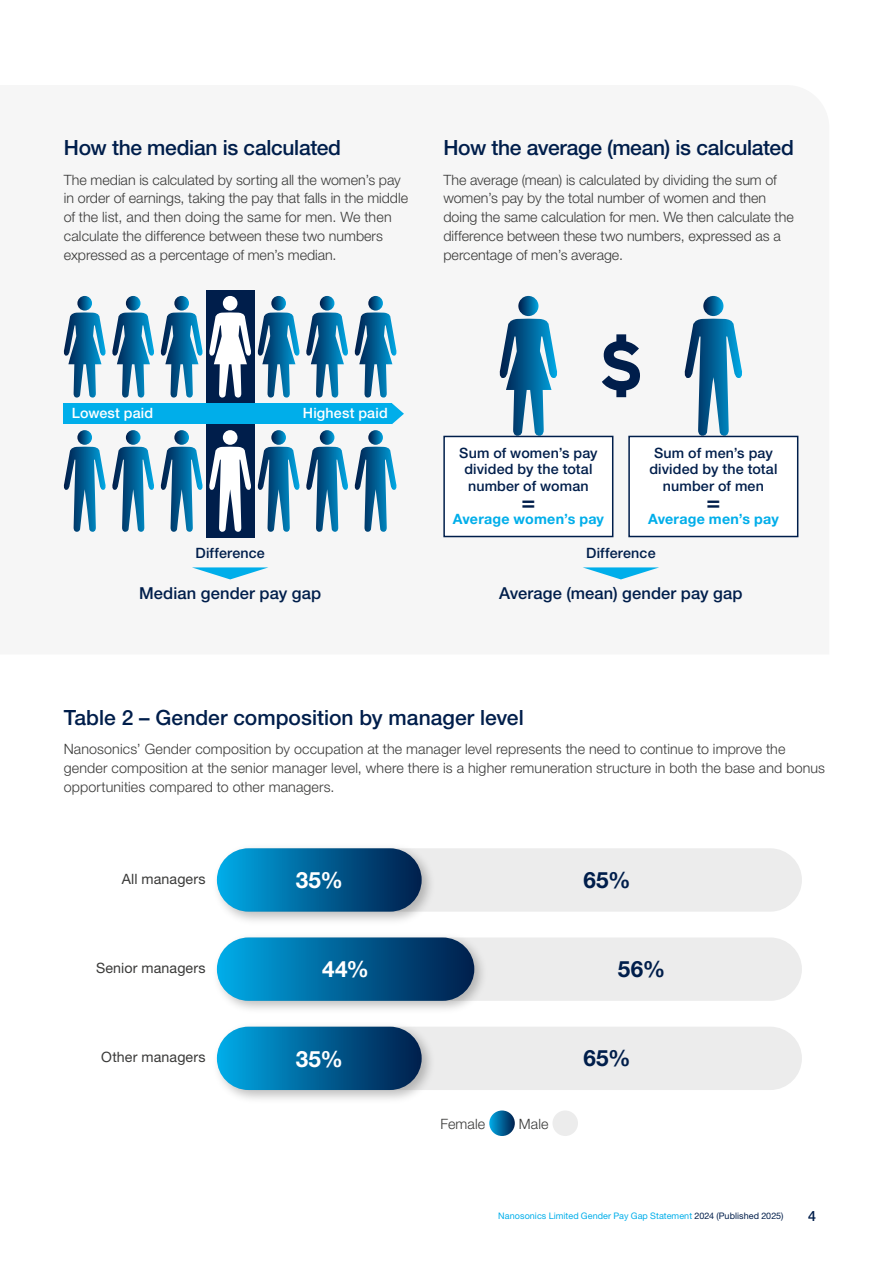
<style>
.page{position:relative;width:893px;height:1263px;background:#fff}
.page>*{position:absolute;margin:0;border:0;box-sizing:border-box;transform-origin:0 0}
.t1{font:500 23.25px "Helvetica Neue LT Pro";color:#001e4b}
.t2{font:700 22.5px "Helvetica Neue LT Pro";color:#fff}
.t3{font:700 22.5px "Helvetica Neue LT Pro";color:#001e4b}
.t4{font:500 21px "Helvetica Neue LT Pro";letter-spacing:-.01em;color:#001e4b}
.t5{font:500 16.5px "Helvetica Neue LT Pro";letter-spacing:.005em;color:#001e4b}
.t6{font:300 14.25px/18.8px "Helvetica Neue LT Pro";color:#3a3a39}
.t7{font:500 14.25px/16.5px "Helvetica Neue LT Pro";letter-spacing:.01em;color:#001e4b;text-align:center}
.t8{font:14.25px "Helvetica Neue LT Pro";letter-spacing:.01em;color:#3a3a39}
.t9{font:700 14.25px "Helvetica Neue LT Pro";letter-spacing:.015em;color:#00aeea}
.t10{font:500 14.25px "Helvetica Neue LT Pro";letter-spacing:.01em;color:#fff}
.t11{font:9px "Helvetica Neue LT Pro";letter-spacing:.005em;color:#00aeea}
.s1{color:#001e4b}
</style>
<div class="page">
<svg style="left:489px;top:1110px;width:26px;height:26px"></svg>
<div style="left:552px;top:1110px;width:26px;height:26px;background:#ececec;border-radius:50%"></div>
<div style="left:217px;top:848px;width:585px;height:64px;background:#ececec;border-radius:32px"></div>
<div style="left:217px;top:937px;width:585px;height:64px;background:#ececec;border-radius:32px"></div>
<div style="left:217px;top:1027px;width:585px;height:63px;background:#ececec;border-radius:32px"></div>
<div style="left:217px;top:848px;width:205px;height:64px;background:linear-gradient(to right,#01a9e6,#031e4a);border-radius:32px"></div>
<img style="left:216px;top:1026px;width:215px;height:74px">
<div style="left:217px;top:1027px;width:205px;height:63px;background:linear-gradient(to right,#00aae6,#021c49);border-radius:32px"></div>
<img style="left:216px;top:938px;width:267px;height:72px">
<div style="left:217px;top:937px;width:257px;height:64px;background:linear-gradient(to right,#01aae7,#001c49);border-radius:32px"></div>
<div style="left:206px;top:290px;width:48px;height:113px;background:#001e4b"></div>
<div style="left:206px;top:424px;width:48px;height:113px;background:#001e4b"></div>
<svg style="left:368px;top:430px;width:15px;height:15px"></svg>
<svg style="left:77px;top:430px;width:15px;height:15px"></svg>
<svg style="left:126px;top:430px;width:15px;height:15px"></svg>
<svg style="left:174px;top:430px;width:15px;height:15px"></svg>
<div style="left:223px;top:430px;width:14px;height:15px;background:#fff;border-radius:50%"></div>
<svg style="left:271px;top:430px;width:15px;height:15px"></svg>
<svg style="left:63px;top:447px;width:334px;height:85px"></svg>
<svg style="left:320px;top:430px;width:14px;height:15px"></svg>
<svg style="left:77px;top:296px;width:15px;height:15px"></svg>
<svg style="left:126px;top:296px;width:15px;height:15px"></svg>
<svg style="left:174px;top:296px;width:15px;height:15px"></svg>
<div style="left:223px;top:296px;width:14px;height:15px;background:#fff;border-radius:50%"></div>
<svg style="left:271px;top:296px;width:15px;height:15px"></svg>
<svg style="left:320px;top:296px;width:14px;height:15px"></svg>
<svg style="left:368px;top:296px;width:15px;height:15px"></svg>
<svg style="left:63px;top:312px;width:341px;height:112px"></svg>
<svg style="left:192px;top:567px;width:76px;height:12px"></svg>
<svg style="left:583px;top:567px;width:76px;height:12px"></svg>
<div style="left:64px;top:403px;width:328px;height:21px;background:#00aeea"></div>
<svg style="left:602px;top:334px;width:38px;height:63px"></svg>
<svg style="left:498px;top:319px;width:61px;height:117px"></svg>
<div style="left:518px;top:296px;width:20px;height:20px;background:linear-gradient(to right,#0e234d,#0093ce);border-radius:10px"></div>
<div style="left:443px;top:436px;width:170px;height:101px;background:#fff;border:2px solid #001e4b"></div>
<svg style="left:683px;top:319px;width:60px;height:117px"></svg>
<div style="left:703px;top:296px;width:20px;height:20px;background:linear-gradient(to right,#0d234d,#0093ce);border-radius:10px"></div>
<div style="left:628px;top:436px;width:170px;height:101px;background:#fff;border:2px solid #001e4b"></div>
<h3 class="t4" style="left:64px;top:135px;width:279px">How the median is calculated</h3>
<p class="t6" style="left:64px;top:170px;width:346px">The median is calculated by sorting all the women’s pay in order of earnings, taking the pay that falls in the middle of the list, and then doing the same for men. We then calculate the difference between these two numbers expressed as a percentage of men’s median.</p>
<h3 class="t4" style="left:443px;top:135px;width:352px">How the average (mean) is calculated</h3>
<p class="t6" style="left:443px;top:170px;width:352px">The average (mean) is calculated by dividing the sum of women’s pay by the total number of women and then doing the same calculation for men. We then calculate the difference between these two numbers, expressed as a percentage of men’s average.</p>
<p class="t10" style="left:72px;top:405px;width:83px">Lowest paid</p>
<p class="t10" style="left:303px;top:405px;width:86px">Highest paid</p>
<p class="t7" style="left:459px;top:444px;width:140px">Sum of women’s pay divided by the total number of woman</p>
<h1 class="t1" style="left:521px;top:488px;width:15px">=</h1>
<p class="t9" style="left:453px;top:510px;width:153px">Average women’s pay</p>
<p class="t7" style="left:649px;top:444px;width:130px">Sum of men’s pay divided by the total number of men</p>
<p class="t9" style="left:648px;top:510px;width:132px">Average men’s pay</p>
<h1 class="t1" style="left:706px;top:488px;width:15px">=</h1>
<p class="t7" style="left:195px;top:545px;width:71px">Difference</p>
<p class="t7" style="left:586px;top:545px;width:71px">Difference</p>
<p class="t5" style="left:139px;top:583px;width:184px">Median gender pay gap</p>
<p class="t5" style="left:499px;top:583px;width:245px">Average (mean) gender pay gap</p>
<h3 class="t4" style="left:64px;top:705px;width:461px">Table 2 – Gender composition by manager level</h3>
<p class="t6" style="left:64px;top:739px;width:763px">Nanosonics’ Gender composition by occupation at the manager level represents the need to continue to improve the gender composition at the senior manager level, where there is a higher remuneration structure in both the base and bonus opportunities compared to other managers.</p>
<p class="t8" style="left:122px;top:870px;width:85px">All managers</p>
<h2 class="t2" style="left:296px;top:866px;width:49px">35%</h2>
<h2 class="t3" style="left:583px;top:866px;width:49px">65%</h2>
<p class="t8" style="left:96px;top:959px;width:111px">Senior managers</p>
<h2 class="t2" style="left:322px;top:955px;width:48px">44%</h2>
<h2 class="t3" style="left:618px;top:955px;width:49px">56%</h2>
<p class="t8" style="left:101px;top:1048px;width:106px">Other managers</p>
<h2 class="t2" style="left:296px;top:1045px;width:49px">35%</h2>
<h2 class="t3" style="left:583px;top:1044px;width:49px">65%</h2>
<p class="t6" style="left:440px;top:1114px;width:46px">Female</p>
<p class="t6" style="left:519px;top:1114px;width:31px">Male</p>
<p class="t11" style="left:498px;top:1211px;width:287px">Nanosonics Limited Gender Pay Gap Statement <span class="s1">2024 (Published 2025)</span></p>
<p class="t7" style="left:808px;top:1208px;width:9px">4</p>
</div>
